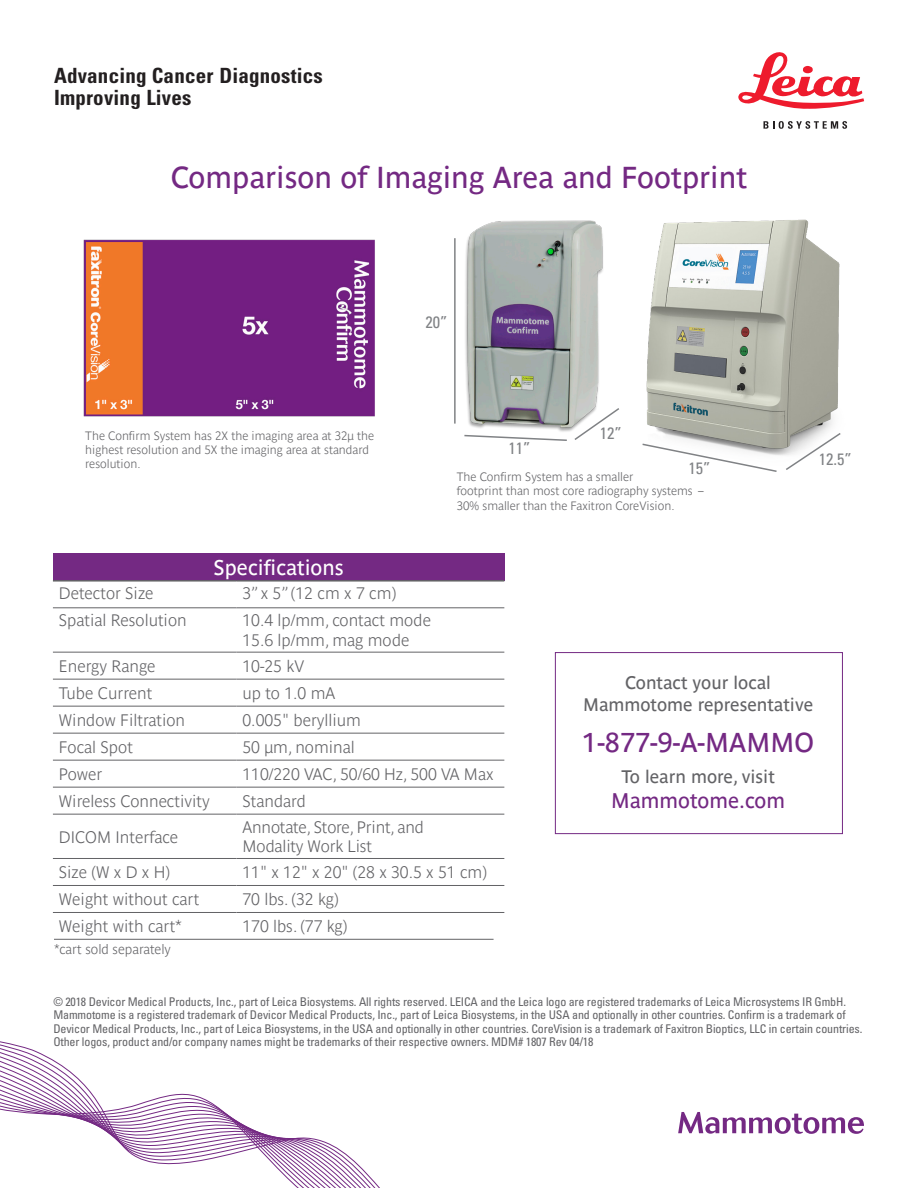
<style>
.page{position:relative;width:918px;height:1188px;background:#fff}
.page>*{position:absolute;margin:0;border:0;box-sizing:border-box;transform-origin:0 0}
.t1{font:30px "Parisine Std";color:#742983}
.t2{font:27px "Parisine Std";color:#742983}
.t3{font:700 condensed 21px/22.5px "Univers LT Std";letter-spacing:.01em;color:#231f20}
.t4{font:21px "Parisine Std";color:#fff}
.t5{font:21px "Parisine Std";color:#742983}
.t6{font:18px "Parisine Std";color:#636366}
.t7{font:700 16.5px/19.8px "Parisine Std Clair";color:#636366}
.t8{font:condensed 16.5px "Univers LT Std";color:#808285}
.t9{font:700 13.5px "Parisine Std Clair";color:#636366}
.t10{font:condensed 12px/13.5px "Univers LT Pro";letter-spacing:-.01em;color:#636366}
.t11{font:700 12px/14.4px "Parisine Std Clair";color:#636366}
</style>
<div class="page">
<img style="left:465px;top:220px;width:138px;height:187px">
<img style="left:646px;top:219px;width:194px;height:237px">
<svg style="left:464px;top:407px;width:155px;height:34px"></svg>
<svg style="left:642px;top:443px;width:136px;height:29px"></svg>
<svg style="left:784px;top:431px;width:57px;height:39px"></svg>
<hr style="left:454px;top:238px;width:2px;height:186px;background:#808285">
<div style="left:555px;top:652px;width:288px;height:182px;border:1px solid #742983"></div>
<div style="left:53px;top:553px;width:451px;height:28px;background:#742983"></div>
<hr style="left:53px;top:580px;width:184px;height:2px;background:#636366">
<hr style="left:237px;top:580px;width:267px;height:2px;background:#636366">
<hr style="left:53px;top:608px;width:184px;height:1px;background:#636366">
<hr style="left:237px;top:608px;width:267px;height:1px;background:#636366">
<hr style="left:237px;top:652px;width:267px;height:1px;background:#636366">
<hr style="left:237px;top:679px;width:267px;height:1px;background:#636366">
<hr style="left:53px;top:706px;width:184px;height:1px;background:#636366">
<hr style="left:237px;top:706px;width:267px;height:1px;background:#636366">
<hr style="left:53px;top:733px;width:184px;height:1px;background:#636366">
<hr style="left:237px;top:733px;width:267px;height:1px;background:#636366">
<hr style="left:53px;top:760px;width:184px;height:1px;background:#636366">
<hr style="left:237px;top:760px;width:267px;height:1px;background:#636366">
<hr style="left:53px;top:787px;width:184px;height:1px;background:#636366">
<hr style="left:237px;top:787px;width:267px;height:1px;background:#636366">
<hr style="left:53px;top:814px;width:184px;height:1px;background:#636366">
<hr style="left:237px;top:814px;width:267px;height:1px;background:#636366">
<hr style="left:53px;top:858px;width:184px;height:1px;background:#636366">
<hr style="left:237px;top:858px;width:267px;height:1px;background:#636366">
<hr style="left:53px;top:885px;width:184px;height:1px;background:#636366">
<hr style="left:237px;top:885px;width:267px;height:1px;background:#636366">
<hr style="left:53px;top:912px;width:184px;height:1px;background:#636366">
<hr style="left:237px;top:912px;width:267px;height:1px;background:#636366">
<hr style="left:53px;top:652px;width:184px;height:1px;background:#636366">
<hr style="left:53px;top:679px;width:184px;height:1px;background:#636366">
<hr style="left:54px;top:939px;width:440px;height:1px;background:#636366">
<img style="left:83px;top:239px;width:292px;height:178px">
<svg style="left:0;top:1041px;width:380px;height:147px"></svg>
<svg style="left:738px;top:52px;width:126px;height:57px"></svg>
<svg style="left:763px;top:121px;width:84px;height:8px"></svg>
<svg style="left:678px;top:1112px;width:186px;height:22px"></svg>
<h3 class="t3" style="left:54px;top:64px;width:270px">Advancing Cancer Diagnostics<br>Improving Lives</h3>
<p class="t1" style="left:171px;top:160px;width:578px">Comparison of Imaging Area and Footprint</p>
<p class="t11" style="left:85px;top:428px;width:290px">The Confirm System has 2X the imaging area at 32µ the highest resolution and 5X the imaging area at standard resolution.</p>
<p class="t4" style="left:213px;top:555px;width:132px">Specifications</p>
<p class="t8" style="left:426px;top:311px;width:23px">20”</p>
<p class="t8" style="left:508px;top:438px;width:23px">11”</p>
<p class="t8" style="left:600px;top:423px;width:23px">12”</p>
<p class="t8" style="left:688px;top:458px;width:23px">15”</p>
<p class="t11" style="left:457px;top:470px;width:250px">The Confirm System has a smaller<br>footprint than most core radiography systems –</p>
<p class="t11" style="left:457px;top:498px;width:219px">30% smaller than the Faxitron CoreVision.</p>
<p class="t8" style="left:819px;top:449px;width:34px">12.5”</p>
<p class="t7" style="left:59px;top:584px;width:96px">Detector Size</p>
<p class="t7" style="left:243px;top:584px;width:155px">3” x 5” (12 cm x 7 cm)</p>
<p class="t7" style="left:59px;top:611px;width:129px">Spatial Resolution</p>
<p class="t7" style="left:243px;top:611px;width:190px">10.4 lp/mm, contact mode</p>
<p class="t7" style="left:243px;top:630px;width:168px">15.6 lp/mm, mag mode</p>
<p class="t7" style="left:59px;top:656px;width:98px">Energy Range</p>
<p class="t7" style="left:243px;top:656px;width:63px">10-25 kV</p>
<p class="t7" style="left:59px;top:683px;width:95px">Tube Current</p>
<p class="t7" style="left:243px;top:683px;width:94px">up to 1.0 mA</p>
<p class="t7" style="left:59px;top:710px;width:128px">Window Filtration</p>
<p class="t7" style="left:243px;top:710px;width:120px">0.005" beryllium</p>
<p class="t7" style="left:59px;top:737px;width:75px">Focal Spot</p>
<p class="t7" style="left:243px;top:737px;width:114px">50 µm, nominal</p>
<p class="t7" style="left:59px;top:764px;width:45px">Power</p>
<p class="t7" style="left:243px;top:764px;width:253px">110/220 VAC, 50/60 Hz, 500 VA Max</p>
<p class="t7" style="left:59px;top:791px;width:152px">Wireless Connectivity</p>
<p class="t7" style="left:243px;top:791px;width:65px">Standard</p>
<p class="t7" style="left:59px;top:827px;width:121px">DICOM Interface</p>
<p class="t7" style="left:243px;top:817px;width:183px">Annotate, Store, Print, and<br>Modality Work List</p>
<p class="t7" style="left:59px;top:863px;width:113px">Size (W x D x H)</p>
<p class="t7" style="left:243px;top:863px;width:246px">11" x 12" x 20" (28 x 30.5 x 51 cm)</p>
<p class="t7" style="left:59px;top:890px;width:142px">Weight without cart</p>
<p class="t7" style="left:243px;top:890px;width:98px">70 lbs. (32 kg)</p>
<p class="t7" style="left:59px;top:917px;width:125px">Weight with cart*</p>
<p class="t7" style="left:243px;top:917px;width:106px">170 lbs. (77 kg)</p>
<p class="t9" style="left:54px;top:942px;width:118px">*cart sold separately</p>
<p class="t6" style="left:625px;top:673px;width:147px">Contact your local</p>
<p class="t6" style="left:583px;top:694px;width:232px">Mammotome representative</p>
<p class="t2" style="left:582px;top:727px;width:233px">1-877-9-A-MAMMO</p>
<p class="t6" style="left:621px;top:766px;width:155px">To learn more, visit</p>
<p class="t5" style="left:611px;top:789px;width:175px">Mammotome.com</p>
<p class="t10" style="left:53px;top:995px;width:811px">© 2018 Devicor Medical Products, Inc., part of Leica Biosystems. All rights reserved. LEICA and the Leica logo are registered trademarks of Leica Microsystems IR GmbH.<br>Mammotome is a registered trademark of Devicor Medical Products, Inc., part of Leica Biosystems, in the USA and optionally in other countries. Confirm is a trademark of Devicor Medical Products, Inc., part of Leica Biosystems, in the USA and optionally in other countries. CoreVision is a trademark of Faxitron Bioptics, LLC in certain countries.<br>Other logos, product and/or company names might be trademarks of their respective owners. MDM# 1807 Rev 04/18</p>
</div>
